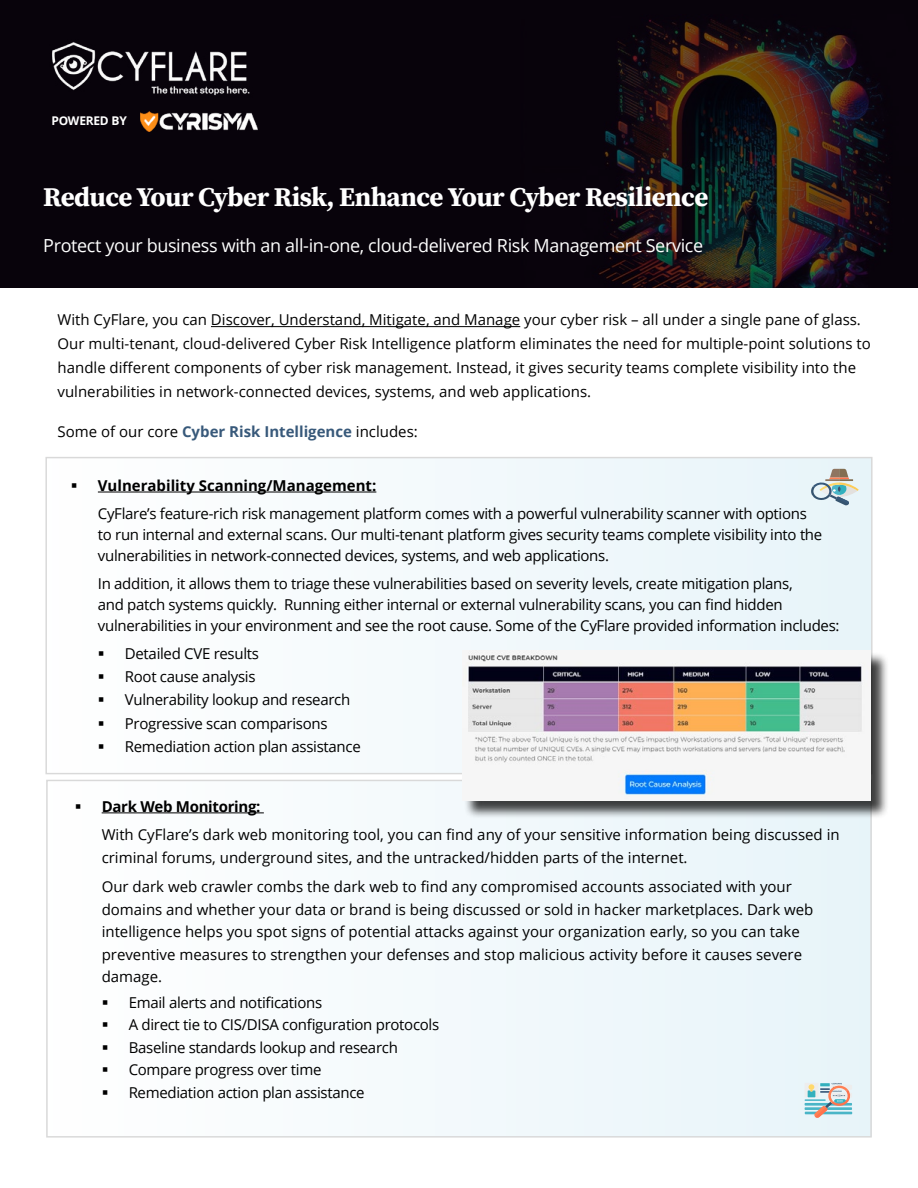
<style>
.page{position:relative;width:918px;height:1188px;background:#fff}
.page>*{position:absolute;margin:0;border:0;box-sizing:border-box;transform-origin:0 0}
.t1{font:27px "Source Serif Variable";letter-spacing:-.02em;color:#fff}
.t2{font:18px "Open Sans";letter-spacing:-.02em;color:#fff}
.t3{font:15px/22.5px "Open Sans";color:#000}
.t4{font:15px/21px "Open Sans";letter-spacing:-.02em;color:#000}
.t5{font:700 15px "Open Sans";color:#000}
.t6{font:700 15px "Open Sans";letter-spacing:-.02em;color:#000}
.t7{font:700 12px "Open Sans";letter-spacing:-.02em;color:#fff}
.s1{font-weight:700;color:#38597a}
</style>
<div class="page">
<hr style="left:211px;top:326px;width:309px;height:1px;background:#000">
<svg style="left:0;top:0;width:918px;height:287px;background:#0f090e"></svg>
<img style="left:43px;top:40px;width:214px;height:61px">
<img style="left:140px;top:112px;width:117px;height:20px">
<div style="left:46px;top:458px;width:826px;height:316px;background:#f5fafc"></div>
<hr style="left:98px;top:492px;width:278px;height:1px;background:#000">
<div style="left:47px;top:780px;width:824px;height:357px;background:#f3f9fc"></div>
<svg style="left:811px;top:469px;width:48px;height:37px"></svg>
<hr style="left:102px;top:813px;width:162px;height:1px;background:#000">
<div style="left:464px;top:652px;width:425px;height:167px;background:#000;opacity:.75"></div>
<img style="left:464px;top:650px;width:406px;height:150px">
<div style="left:832px;top:1085px;width:20px;height:5px;background:#ededed"></div>
<div style="left:832px;top:1093px;width:20px;height:5px;background:#ededed"></div>
<svg style="left:805px;top:1083px;width:13px;height:14px"></svg>
<hr style="left:805px;top:1107px;width:47px;height:3px;background:#4ab5c7">
<hr style="left:805px;top:1112px;width:47px;height:2px;background:#4ab5c7">
<hr style="left:805px;top:1103px;width:47px;height:3px;background:#4ab5c7">
<hr style="left:805px;top:1099px;width:21px;height:2px;background:#4ab5c7">
<svg style="left:808px;top:1083px;width:43px;height:35px"></svg>
<svg style="left:76px;top:804px;width:4px;height:5px"></svg>
<p class="t7" style="left:51px;top:112px;width:77px">POWERED BY</p>
<h1 class="t1" style="left:43px;top:178px;width:667px">Reduce Your Cyber Risk, Enhance Your Cyber Resilience</h1>
<p class="t2" style="left:43px;top:234px;width:661px">Protect your business with an all-in-one, cloud-delivered Risk Management Service</p>
<p class="t3" style="left:58px;top:308px;width:815px;line-height:24px">With CyFlare, you can Discover, Understand, Mitigate, and Manage your cyber risk – all under a single pane of glass.<br>Our multi-tenant, cloud-delivered Cyber Risk Intelligence platform eliminates the need for multiple-point solutions to handle different components of cyber risk management. Instead, it gives security teams complete visibility into the vulnerabilities in network-connected devices, systems, and web applications.</p>
<p class="t3" style="left:58px;top:419px;width:362px">Some of our core <span class="s1">Cyber Risk Intelligence</span> includes:</p>
<p class="t5" style="left:98px;top:475px;width:280px">Vulnerability Scanning/Management:</p>
<p class="t4" style="left:98px;top:503px;width:726px">CyFlare’s feature-rich risk management platform comes with a powerful vulnerability scanner with options to run internal and external scans. Our multi-tenant platform gives security teams complete visibility into the vulnerabilities in network-connected devices, systems, and web applications.</p>
<p class="t4" style="left:98px;top:573px;width:743px">In addition, it allows them to triage these vulnerabilities based on severity levels, create mitigation plans,<br>and patch systems quickly. Running either internal or external vulnerability scans, you can find hidden vulnerabilities in your environment and see the root cause. Some of the CyFlare provided information includes:</p>
<p class="t4" style="left:125px;top:641px;width:237px;line-height:23.2px">Detailed CVE results<br>Root cause analysis<br>Vulnerability lookup and research<br>Progressive scan comparisons<br>Remediation action plan assistance</p>
<p class="t6" style="left:102px;top:796px;width:160px">Dark Web Monitoring:</p>
<p class="t3" style="left:102px;top:823px;width:740px">With CyFlare’s dark web monitoring tool, you can find any of your sensitive information being discussed in criminal forums, underground sites, and the untracked/hidden parts of the internet.</p>
<p class="t3" style="left:102px;top:875px;width:713px">Our dark web crawler combs the dark web to find any compromised accounts associated with your domains and whether your data or brand is being discussed or sold in hacker marketplaces. Dark web intelligence helps you spot signs of potential attacks against your organization early, so you can take preventive measures to strengthen your defenses and stop malicious activity before it causes severe damage.</p>
<p class="t4" style="left:129px;top:990px;width:312px;line-height:22.5px">Email alerts and notifications<br>A direct tie to CIS/DISA configuration protocols Baseline standards lookup and research Compare progress over time<br>Remediation action plan assistance</p>
</div>
